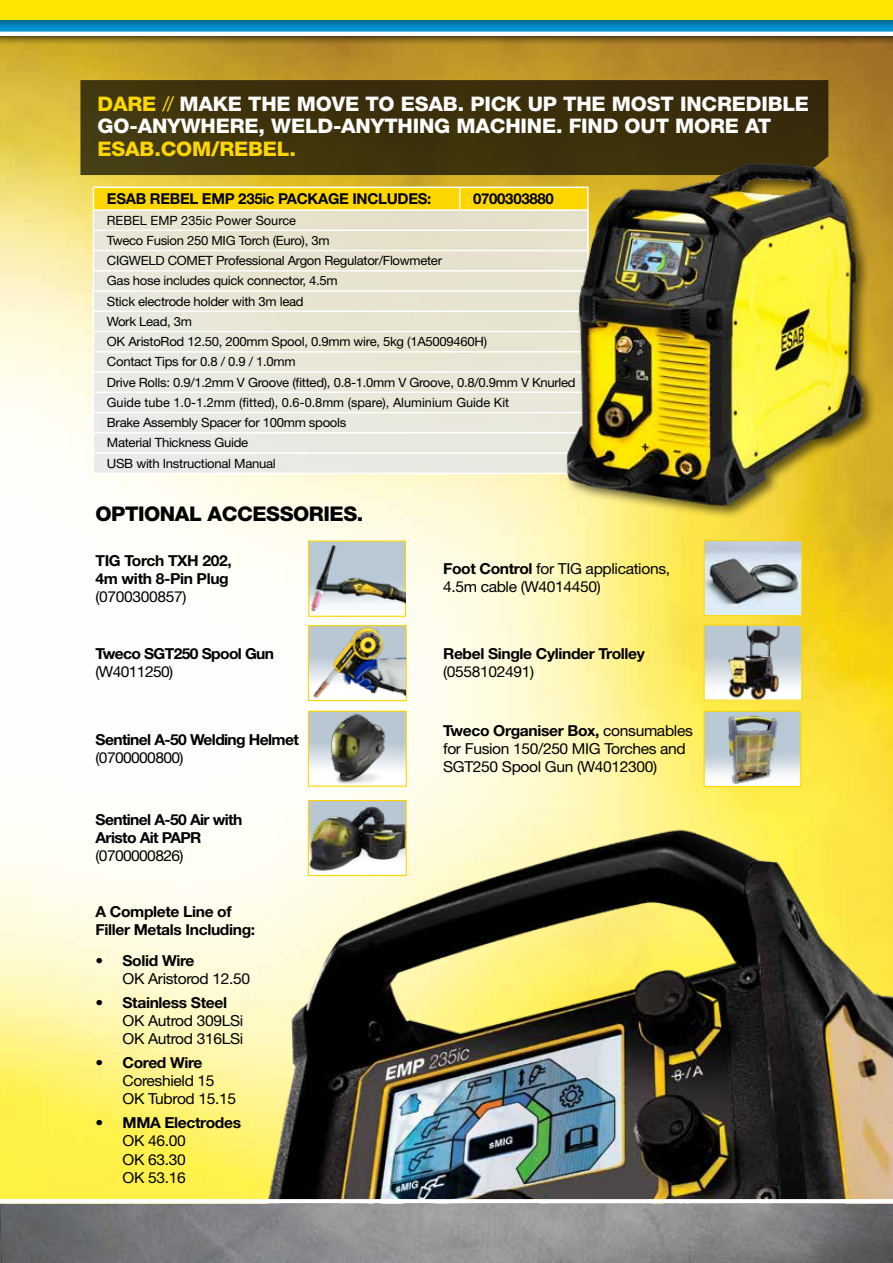
<style>
.page{position:relative;width:893px;height:1263px;background:#fff}
.page>*{position:absolute;margin:0;border:0;box-sizing:border-box;transform-origin:0 0}
.t1{font:800 20.25px "Helvetica Neue LT Std";letter-spacing:-.025em;color:#000}
.t2{font:800 20.1px/22.5px "Helvetica Neue LT Std";letter-spacing:-.01em;color:#fff}
.t3{font:800 20.1px "Helvetica Neue LT Std";letter-spacing:-.01em;color:#fdd600}
.t4{font:15.15px/18px "Helvetica Neue LT Std";letter-spacing:-.025em;color:#000}
.t5{font:700 15.15px/18px "Helvetica Neue LT Std";letter-spacing:-.025em;color:#000}
.t6{font:700 15px "Helvetica Neue LT Std";letter-spacing:-.02em;color:#000}
.t7{font:12.75px/20.2px "Helvetica Neue LT Std";letter-spacing:-.025em;color:#000}
.s1{color:#fdd600}
.s2{font-weight:400;color:#fdd600}
.s3{font-weight:700}
</style>
<div class="page">
<img style="left:0;top:45px;width:893px;height:1159px">
<svg style="left:80px;top:80px;width:748px;height:95px;fill:#3c310c"></svg>
<svg style="left:93px;top:187px;width:421px;height:286px"></svg>
<hr style="left:93px;top:473px;width:367px;height:1px;background:#fff">
<hr style="left:460px;top:473px;width:128px;height:1px;background:#fff">
<img style="left:239px;top:769px;width:654px;height:435px">
<img style="left:0;top:1204px;width:893px;height:59px">
<div style="left:0;top:7px;width:893px;height:38px;background:#000;opacity:.8"></div>
<svg style="left:0;top:28px;width:893px;height:10px"></svg>
<div style="left:0;top:0;width:893px;height:28px;background:#000;opacity:.3"></div>
<div style="left:0;top:0;width:893px;height:19px;background:#ffe600"></div>
<svg style="left:0;top:1199px;width:893px;height:4px"></svg>
<svg style="left:310px;top:713px;width:95px;height:72px"></svg>
<img style="left:315px;top:713px;width:86px;height:72px">
<div style="left:308px;top:711px;width:99px;height:76px;border:1px solid #fdd600"></div>
<svg style="left:705px;top:626px;width:95px;height:73px"></svg>
<div style="left:703px;top:624px;width:99px;height:77px;border:1px solid #fdd600"></div>
<img style="left:721px;top:626px;width:62px;height:75px">
<img style="left:705px;top:542px;width:95px;height:72px">
<div style="left:703px;top:540px;width:99px;height:76px;border:1px solid #fdd600"></div>
<div style="left:308px;top:625px;width:99px;height:76px;border:1px solid #fdd600"></div>
<img style="left:311px;top:626px;width:95px;height:74px">
<img style="left:705px;top:713px;width:94px;height:72px">
<div style="left:703px;top:711px;width:98px;height:76px;border:1px solid #fdd600"></div>
<img style="left:727px;top:714px;width:51px;height:71px">
<img style="left:310px;top:542px;width:94px;height:73px">
<div style="left:308px;top:540px;width:98px;height:77px;border:1px solid #fdd600"></div>
<img style="left:309px;top:544px;width:96px;height:69px">
<img style="left:514px;top:137px;width:379px;height:399px">
<div style="left:308px;top:800px;width:98px;height:75px;background:linear-gradient(to right,#b9c7d3,#b9c7d3)"></div>
<div style="left:308px;top:800px;width:99px;height:76px;border:1px solid #fdd600"></div>
<img style="left:305px;top:804px;width:106px;height:69px">
<h2 class="t2" style="left:98px;top:92px;width:713px"><span class="s1">DARE</span> <span class="s2">//</span> MAKE THE MOVE TO ESAB. PICK UP THE MOST INCREDIBLE<br>GO-ANYWHERE, WELD-ANYTHING MACHINE. FIND OUT MORE AT</h2>
<h2 class="t3" style="left:98px;top:136px;width:200px">ESAB.COM/REBEL.</h2>
<p class="t6" style="left:107px;top:189px;width:326px">ESAB REBEL EMP 235ic PACKAGE INCLUDES:</p>
<p class="t6" style="left:473px;top:189px;width:82px">0700303880</p>
<p class="t7" style="left:107px;top:210px;width:470px">REBEL EMP 235ic Power Source<br>Tweco Fusion 250 MIG Torch (Euro), 3m<br>CIGWELD COMET Professional Argon Regulator/Flowmeter<br>Gas hose includes quick connector, 4.5m<br>Stick electrode holder with 3m lead<br>Work Lead, 3m<br>OK AristoRod 12.50, 200mm Spool, 0.9mm wire, 5kg (1A5009460H)<br>Contact Tips for 0.8 / 0.9 / 1.0mm<br>Drive Rolls: 0.9/1.2mm V Groove (fitted), 0.8-1.0mm V Groove, 0.8/0.9mm V Knurled Guide tube 1.0-1.2mm (fitted), 0.6-0.8mm (spare), Aluminium Guide Kit<br>Brake Assembly Spacer for 100mm spools<br>Material Thickness Guide<br>USB with Instructional Manual</p>
<h1 class="t1" style="left:96px;top:502px;width:269px">OPTIONAL ACCESSORIES.</h1>
<p class="t5" style="left:96px;top:551px;width:138px">TIG Torch TXH 202,<br>4m with 8-Pin Plug</p>
<p class="t4" style="left:96px;top:587px;width:92px">(0700300857)</p>
<p class="t5" style="left:96px;top:644px;width:180px">Tweco SGT250 Spool Gun</p>
<p class="t4" style="left:96px;top:662px;width:79px">(W4011250)</p>
<p class="t5" style="left:96px;top:730px;width:205px">Sentinel A-50 Welding Helmet</p>
<p class="t4" style="left:96px;top:748px;width:90px">(0700000800)</p>
<p class="t5" style="left:96px;top:811px;width:148px">Sentinel A-50 Air with<br>Aristo Ait PAPR</p>
<p class="t4" style="left:96px;top:847px;width:90px">(0700000826)</p>
<p class="t5" style="left:96px;top:902px;width:161px">A Complete Line of<br>Filler Metals Including:</p>
<p class="t5" style="left:96px;top:952px;width:100px">• Solid Wire</p>
<p class="t4" style="left:123px;top:970px;width:129px">OK Aristorod 12.50</p>
<p class="t5" style="left:96px;top:994px;width:133px">• Stainless Steel</p>
<p class="t4" style="left:123px;top:1012px;width:122px">OK Autrod 309LSi<br>OK Autrod 316LSi</p>
<p class="t5" style="left:96px;top:1054px;width:109px">• Cored Wire</p>
<p class="t4" style="left:123px;top:1072px;width:115px">Coreshield 15<br>OK Tubrod 15.15</p>
<p class="t5" style="left:96px;top:1114px;width:147px">• MMA Electrodes</p>
<p class="t4" style="left:123px;top:1132px;width:65px;text-align:justify">OK 46.00<br>OK 63.30<br>OK 53.16</p>
<p class="t4" style="left:443px;top:559px;width:229px"><span class="s3">Foot Control</span> for TIG applications,<br>4.5m cable (W4014450)</p>
<p class="t5" style="left:443px;top:644px;width:203px">Rebel Single Cylinder Trolley</p>
<p class="t4" style="left:443px;top:663px;width:92px">(0558102491)</p>
<p class="t4" style="left:443px;top:722px;width:251px"><span class="s3">Tweco Organiser Box,</span> consumables for Fusion 150/250 MIG Torches and<br>SGT250 Spool Gun (W4012300)</p>
</div>
